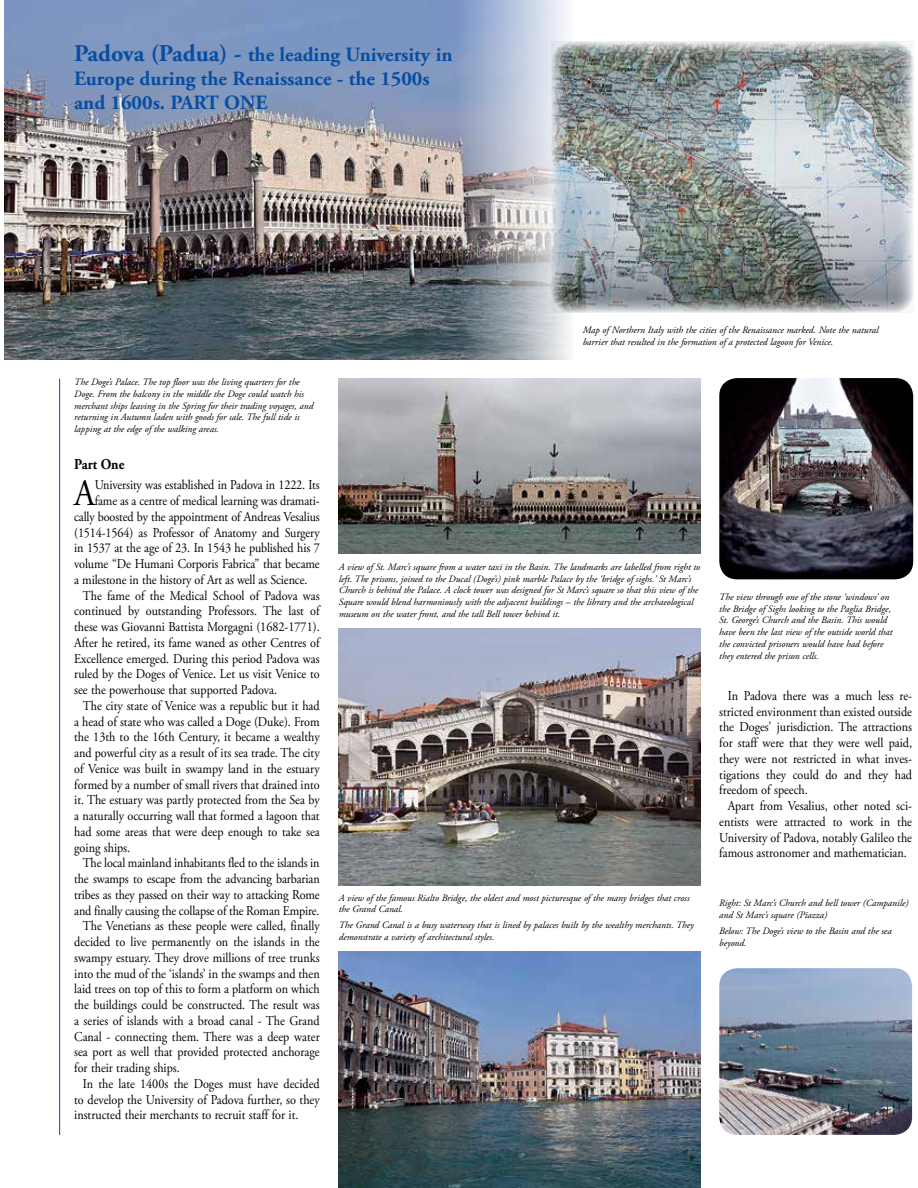
<style>
.page{position:relative;width:918px;height:1188px;background:#fff}
.page>*{position:absolute;margin:0;border:0;box-sizing:border-box;transform-origin:0 0}
.t1{font:37.2px "Adobe Garamond Pro";color:#000;scale:.9 1}
.t2{font:700 20.25px/24px "Adobe Garamond Pro";color:#084da1}
.t3{font:700 15px "Adobe Garamond Pro";color:#000;scale:.9 1}
.t4{font:13.5px/15.8px "Adobe Garamond Pro";color:#000;text-align:justify;scale:.9 1}
.t5{font:italic 9.75px/11.7px "Adobe Garamond Pro";color:#000}
.s1{font-size:24px}
</style>
<div class="page">
<img style="left:5px;top:0;width:567px;height:360px">
<hr style="left:59px;top:379px;width:1px;height:756px;background:#084da1">
<img style="left:552px;top:42px;width:361px;height:271px">
<img style="left:339px;top:379px;width:361px;height:174px">
<img style="left:719px;top:968px;width:193px;height:167px">
<img style="left:719px;top:378px;width:194px;height:201px">
<img style="left:339px;top:952px;width:361px;height:236px">
<img style="left:339px;top:628px;width:361px;height:257px">
<h2 class="t2" style="left:74px;top:43px;width:380px"><span class="s1">Padova (Padua) -</span> the leading University in<br>Europe during the Renaissance - the 1500s and 1600s. PART ONE</h2>
<p class="t5" style="left:74px;top:376px;width:241px">The Doge’s Palace. The top floor was the living quarters for the Doge. From the balcony in the middle the Doge could watch his merchant ships leaving in the Spring for their trading voyages, and returning in Autumn laden with goods for sale. The full tide is lapping at the edge of the walking areas.</p>
<p class="t5" style="left:583px;top:324px;width:297px">Map of Northern Italy with the cities of the Renaissance marked. Note the natural barrier that resulted in the formation of a protected lagoon for Venice.</p>
<p class="t3" style="left:74px;top:456px;width:57px">Part One</p>
<h1 class="t1" style="left:74px;top:471px;width:25px">A</h1>
<p class="t4" style="left:95px;top:478px;width:251px">University was established in Padova in 1222. Its</p>
<p class="t4" style="left:95px;top:493px;width:251px">fame as a centre of medical learning was dramati-</p>
<p class="t4" style="left:74px;top:509px;width:274px">cally boosted by the appointment of Andreas Vesalius</p>
<p class="t4" style="left:74px;top:525px;width:274px">(1514-1564) as Professor of Anatomy and Surgery</p>
<p class="t4" style="left:74px;top:541px;width:274px">in 1537 at the age of 23. In 1543 he published his 7</p>
<p class="t4" style="left:74px;top:556px;width:274px">volume “De Humani Corporis Fabrica” that became</p>
<p class="t4" style="left:74px;top:572px;width:261px">a milestone in the history of Art as well as Science.</p>
<p class="t4" style="left:83px;top:588px;width:265px">The fame of the Medical School of Padova was</p>
<p class="t4" style="left:74px;top:604px;width:274px">continued by outstanding Professors. The last of</p>
<p class="t4" style="left:74px;top:619px;width:274px">these was Giovanni Battista Morgagni (1682-1771).</p>
<p class="t4" style="left:74px;top:635px;width:274px">After he retired, its fame waned as other Centres of</p>
<p class="t4" style="left:74px;top:651px;width:274px">Excellence emerged. During this period Padova was</p>
<p class="t4" style="left:74px;top:667px;width:274px">ruled by the Doges of Venice. Let us visit Venice to</p>
<p class="t4" style="left:74px;top:682px;width:227px">see the powerhouse that supported Padova.</p>
<p class="t4" style="left:83px;top:698px;width:265px">The city state of Venice was a republic but it had</p>
<p class="t4" style="left:74px;top:714px;width:274px">a head of state who was called a Doge (Duke). From</p>
<p class="t4" style="left:74px;top:730px;width:274px">the 13th to the 16th Century, it became a wealthy</p>
<p class="t4" style="left:74px;top:745px;width:274px">and powerful city as a result of its sea trade. The city</p>
<p class="t4" style="left:74px;top:761px;width:274px">of Venice was built in swampy land in the estuary</p>
<p class="t4" style="left:74px;top:777px;width:274px">formed by a number of small rivers that drained into</p>
<p class="t4" style="left:74px;top:793px;width:274px">it. The estuary was partly protected from the Sea by</p>
<p class="t4" style="left:74px;top:808px;width:274px">a naturally occurring wall that formed a lagoon that</p>
<p class="t4" style="left:74px;top:824px;width:274px">had some areas that were deep enough to take sea</p>
<p class="t4" style="left:74px;top:840px;width:64px">going ships.</p>
<p class="t4" style="left:83px;top:856px;width:265px">The local mainland inhabitants fled to the islands in</p>
<p class="t4" style="left:74px;top:871px;width:274px">the swamps to escape from the advancing barbarian</p>
<p class="t4" style="left:74px;top:887px;width:274px">tribes as they passed on their way to attacking Rome</p>
<p class="t4" style="left:74px;top:903px;width:274px">and finally causing the collapse of the Roman Empire.</p>
<p class="t4" style="left:83px;top:919px;width:265px">The Venetians as these people were called, finally</p>
<p class="t4" style="left:74px;top:935px;width:274px">decided to live permanently on the islands in the</p>
<p class="t4" style="left:74px;top:950px;width:274px">swampy estuary. They drove millions of tree trunks</p>
<p class="t4" style="left:74px;top:966px;width:274px">into the mud of the ‘islands’ in the swamps and then</p>
<p class="t4" style="left:74px;top:982px;width:274px">laid trees on top of this to form a platform on which</p>
<p class="t4" style="left:74px;top:998px;width:274px">the buildings could be constructed. The result was</p>
<p class="t4" style="left:74px;top:1013px;width:274px">a series of islands with a broad canal - The Grand</p>
<p class="t4" style="left:74px;top:1029px;width:274px">Canal - connecting them. There was a deep water</p>
<p class="t4" style="left:74px;top:1045px;width:274px">sea port as well that provided protected anchorage</p>
<p class="t4" style="left:74px;top:1061px;width:119px">for their trading ships.</p>
<p class="t4" style="left:83px;top:1076px;width:265px">In the late 1400s the Doges must have decided</p>
<p class="t4" style="left:74px;top:1092px;width:274px">to develop the University of Padova further, so they</p>
<p class="t4" style="left:74px;top:1108px;width:251px">instructed their merchants to recruit staff for it.</p>
<p class="t5" style="left:339px;top:561px;width:363px">A view of St. Marc’s square from a water taxi in the Basin. The landmarks are labelled from right to left. The prisons, joined to the Ducal (Doge’s) pink marble Palace by the ‘bridge of sighs.’ St Marc’s Church is behind the Palace. A clock tower was designed for St Marc’s square so that this view of the Square would blend harmoniously with the adjacent buildings – the library and the archaeological museum on the water front, and the tall Bell tower behind it.</p>
<p class="t5" style="left:339px;top:892px;width:352px">A view of the famous Rialto Bridge, the oldest and most picturesque of the many bridges that cross the Grand Canal.</p>
<p class="t5" style="left:339px;top:920px;width:357px">The Grand Canal is a busy waterway that is lined by palaces built by the wealthy merchants. They demonstrate a variety of architectural styles.</p>
<p class="t5" style="left:719px;top:591px;width:175px">The view through one of the stone ‘windows’ on the Bridge of Sighs looking to the Paglia Bridge, St. George’s Church and the Basin. This would have been the last view of the outside world that the convicted prisoners would have had before they entered the prison cells.</p>
<p class="t4" style="left:719px;top:688px;width:216px;text-indent:9px">In Padova there was a much less re&shy;stricted environment than existed outside the Doges’ jurisdiction. The attractions for staff were that they were well paid, they were not restricted in what inves&shy;tigations they could do and they had freedom of speech.</p>
<p class="t4" style="left:719px;top:798px;width:216px;text-indent:9px">Apart from Vesalius, other noted sci&shy;entists were attracted to work in the University of Padova, notably Galileo the famous astronomer and mathematician.</p>
<p class="t5" style="left:719px;top:898px;width:191px">Right: St Marc’s Church and bell tower (Campanile) and St Marc’s square (Piazza)</p>
<p class="t5" style="left:719px;top:925px;width:174px">Below: The Doge’s view to the Basin and the sea beyond.</p>
</div>
